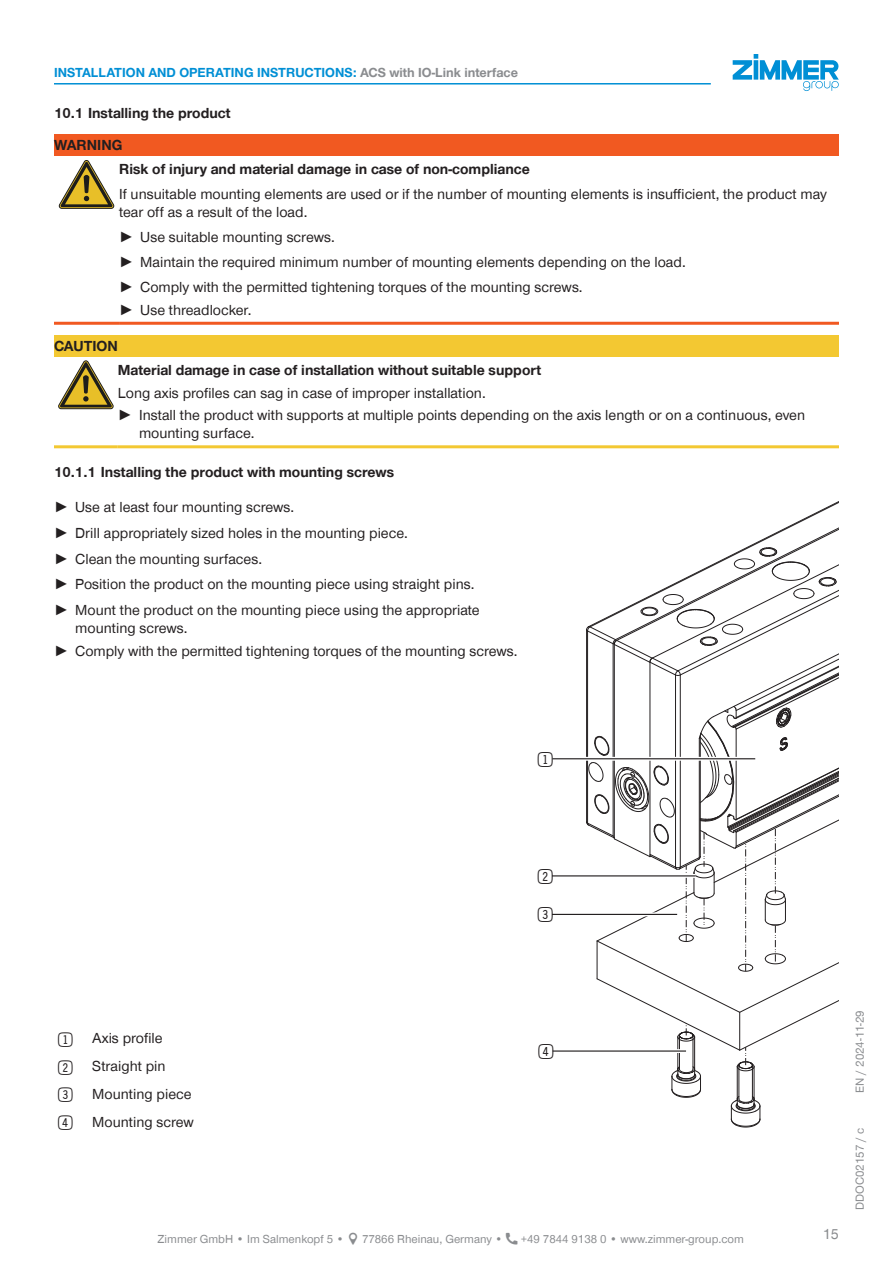
<style>
.page{position:relative;width:893px;height:1263px;background:#fff}
.page>*{position:absolute;margin:0;border:0;box-sizing:border-box;transform-origin:0 0}
.t1{font:24.75px/38.5px "Double Digits Super Square";color:#231f20}
.CB_AF_TD-Tabelle-zentriert{font:24px "Double Digits Super Square";color:#231f20}
.CB_AF_TD-Text{font:15px/18px "Zimmer Group Sans Global";color:#231f20}
.CB_AF_TD-Text-2{font:700 15px "Zimmer Group Sans Global";color:#231f20}
.CB_AF_TD-Signalwort{font:700 15px "Zimmer Group Sans Global";color:#231f20}
.t2{font:15px "Zimmer Group Sans";color:#8a8c8f}
.t3{font:700 13.5px "Zimmer Group Sans Global";color:#008fd5}
.t4{font:12px "Zimmer Group Sans Global";color:#8a8c8f}
.t5{font:12px "Zimmer Group Sans";color:#8a8c8f}
.s1{color:#8a8c8f}
.s2{font-family:"Zimmer Group Sans"}
</style>
<div class="page">
<svg style="left:733px;top:54px;width:106px;height:37px"></svg>
<hr style="left:54px;top:83px;width:657px;height:2px;background:#008fd5">
<div style="left:54px;top:135px;width:785px;height:21px;background:#f15921"></div>
<hr style="left:54px;top:322px;width:65px;height:3px;background:#f15921">
<hr style="left:119px;top:322px;width:720px;height:3px;background:#f15921">
<svg style="left:59px;top:160px;width:55px;height:49px"></svg>
<div style="left:54px;top:335px;width:785px;height:21px;background:#f3c832"></div>
<hr style="left:54px;top:445px;width:64px;height:3px;background:#f3c832">
<hr style="left:118px;top:445px;width:721px;height:3px;background:#f3c832">
<svg style="left:58px;top:360px;width:56px;height:49px"></svg>
<svg style="left:586px;top:501px;width:253px;height:627px"></svg>
<svg style="left:552px;top:757px;width:203px;height:4px"></svg>
<hr style="left:552px;top:758px;width:203px;height:1px;background:#231f20">
<svg style="left:552px;top:874px;width:144px;height:4px"></svg>
<hr style="left:552px;top:875px;width:144px;height:1px;background:#231f20">
<svg style="left:552px;top:912px;width:125px;height:4px"></svg>
<hr style="left:552px;top:914px;width:125px;height:1px;background:#231f20">
<hr style="left:553px;top:1049px;width:133px;height:4px;background:#fff">
<hr style="left:553px;top:1050px;width:133px;height:2px;background:#231f20">
<p class="t3" style="left:54px;top:65px;width:465px">INSTALLATION AND OPERATING INSTRUCTIONS: <span class="s1">ACS with IO-Link interface</span></p>
<p class="CB_AF_TD-Text-2" style="left:54px;top:104px;width:178px">10.1 Installing the product</p>
<p class="CB_AF_TD-Signalwort" style="left:54px;top:136px;width:70px">WARNING</p>
<p class="CB_AF_TD-Text-2" style="left:119px;top:160px;width:412px">Risk of injury and material damage in case of non-compliance</p>
<p class="CB_AF_TD-Text" style="left:119px;top:185px;width:709px">If unsuitable mounting elements are used or if the number of mounting elements is insufficient, the product may tear off as a result of the load.</p>
<p class="CB_AF_TD-Text" style="left:119px;top:228px;width:217px"><span class="s2">►</span> Use suitable mounting screws.</p>
<p class="CB_AF_TD-Text" style="left:119px;top:253px;width:568px"><span class="s2">►</span> Maintain the required minimum number of mounting elements depending on the load.</p>
<p class="CB_AF_TD-Text" style="left:119px;top:278px;width:465px"><span class="s2">►</span> Comply with the permitted tightening torques of the mounting screws.</p>
<p class="CB_AF_TD-Text" style="left:119px;top:301px;width:134px"><span class="s2">►</span> Use threadlocker.</p>
<p class="CB_AF_TD-Signalwort" style="left:54px;top:337px;width:65px">CAUTION</p>
<p class="CB_AF_TD-Text-2" style="left:118px;top:361px;width:425px">Material damage in case of installation without suitable support</p>
<p class="CB_AF_TD-Text" style="left:118px;top:383px;width:369px">Long axis profiles can sag in case of improper installation.</p>
<p class="CB_AF_TD-Text" style="left:139px;top:406px;width:668px;text-indent:-21px"><span class="s2">►</span> Install the product with supports at multiple points depending on the axis length or on a continuous, even mounting surface.</p>
<p class="CB_AF_TD-Text-2" style="left:54px;top:463px;width:342px">10.1.1 Installing the product with mounting screws</p>
<p class="CB_AF_TD-Text" style="left:54px;top:498px;width:242px"><span class="s2">►</span> Use at least four mounting screws.</p>
<p class="CB_AF_TD-Text" style="left:54px;top:524px;width:355px"><span class="s2">►</span> Drill appropriately sized holes in the mounting piece.</p>
<p class="CB_AF_TD-Text" style="left:54px;top:549px;width:210px"><span class="s2">►</span> Clean the mounting surfaces.</p>
<p class="CB_AF_TD-Text" style="left:54px;top:575px;width:422px"><span class="s2">►</span> Position the product on the mounting piece using straight pins.</p>
<p class="CB_AF_TD-Text" style="left:75px;top:601px;width:406px;text-indent:-21px"><span class="s2">►</span> Mount the product on the mounting piece using the appropriate mounting screws.</p>
<p class="CB_AF_TD-Text" style="left:54px;top:641px;width:465px"><span class="s2">►</span> Comply with the permitted tightening torques of the mounting screws.</p>
<p class="t1" style="left:538px;top:738px;width:21px">1</p>
<p class="CB_AF_TD-Tabelle-zentriert" style="left:58px;top:1029px;width:20px">1</p>
<p class="CB_AF_TD-Text" style="left:92px;top:1029px;width:72px">Axis profile</p>
<p class="CB_AF_TD-Tabelle-zentriert" style="left:58px;top:1057px;width:20px">2</p>
<p class="CB_AF_TD-Text" style="left:92px;top:1057px;width:75px">Straight pin</p>
<p class="CB_AF_TD-Tabelle-zentriert" style="left:58px;top:1084px;width:20px">3</p>
<p class="CB_AF_TD-Text" style="left:92px;top:1085px;width:101px">Mounting piece</p>
<p class="CB_AF_TD-Tabelle-zentriert" style="left:58px;top:1112px;width:20px">4</p>
<p class="CB_AF_TD-Text" style="left:92px;top:1112px;width:103px">Mounting screw</p>
<p class="t1" style="left:538px;top:855px;width:21px">2<br>3</p>
<p class="t1" style="left:538px;top:1031px;width:21px">4</p>
<p class="t4" style="left:158px;top:1232px;width:188px">Zimmer GmbH • Im Salmenkopf 5 •</p>
<p class="t4" style="left:362px;top:1232px;width:142px">77866 Rheinau, Germany •</p>
<p class="t4" style="left:521px;top:1232px;width:225px">+49 7844 9138 0 • www.zimmer-group.com</p>
<p class="t2" style="left:823px;top:1224px;width:17px">15</p>
<p class="t5" style="left:852px;top:1093px;width:84px;rotate:-90deg">EN / 2024-11-29</p>
<p class="t5" style="left:852px;top:1210px;width:83px;rotate:-90deg">DDOC02157 / c</p>
</div>
